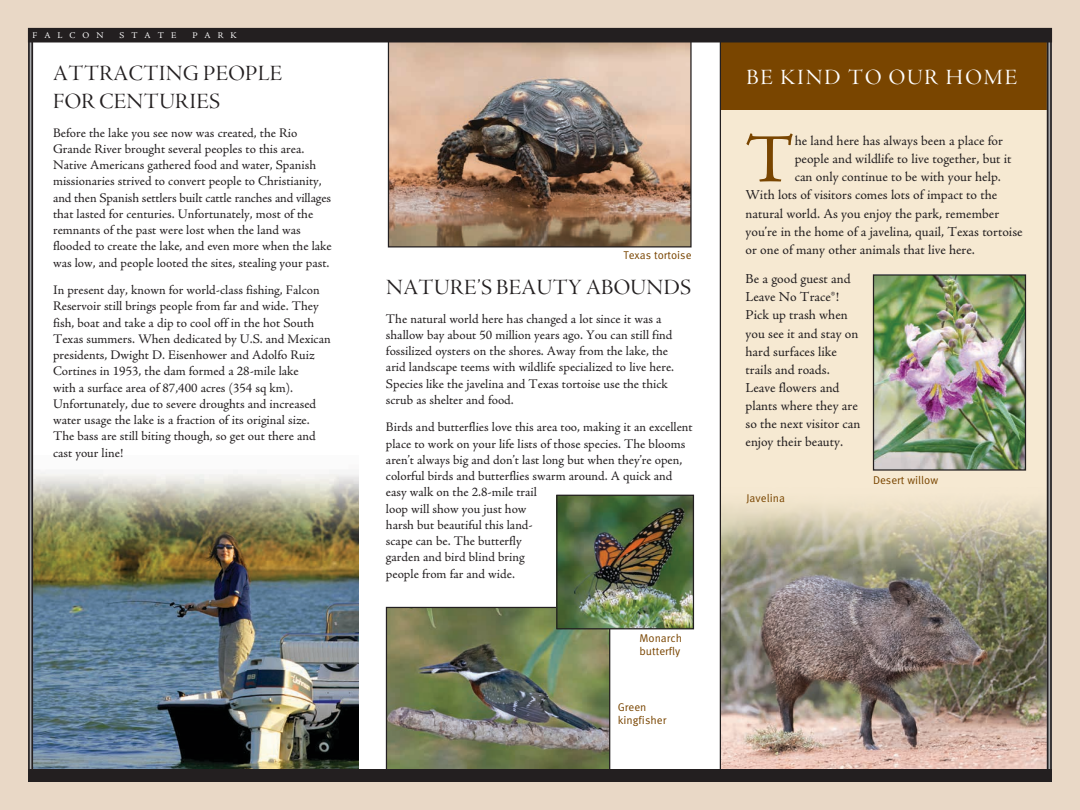
<style>
.page{position:relative;width:1080px;height:810px;background:#e9d8c6}
.page>*{position:absolute;margin:0;border:0;box-sizing:border-box;transform-origin:0 0}
.t1{font:69.12px "Adobe Jenson Pro";color:#794500}
.t2{font:22.5px/28.5px "Adobe Jenson Pro Disp";letter-spacing:.015em;color:#231f20}
.t3{font:22.5px "Adobe Jenson Pro Disp";letter-spacing:.08em;color:#fff}
.t4{font:13.75px/18.1px "Adobe Jenson Pro";color:#231f20}
.t5{font:13.12px/16.2px "Adobe Jenson Pro";color:#231f20}
.t6{font:11.25px/12.5px "Meta Pro Norm";color:#794500}
.t7{font:8.75px "Adobe Jenson Pro";letter-spacing:.8em;color:#fff}
</style>
<div class="page">
<img style="left:27px;top:27px;width:1026px;height:755px">
<img style="left:390px;top:42px;width:300px;height:204px">
<div style="left:388px;top:40px;width:304px;height:208px;border:1px solid #231f20"></div>
<img style="left:388px;top:609px;width:220px;height:160px">
<div style="left:386px;top:607px;width:224px;height:168px;border:1px solid #231f20"></div>
<div style="left:28px;top:28px;width:1024px;height:14px;background:#231f20"></div>
<div style="left:28px;top:769px;width:1024px;height:12px;background:#231f20"></div>
<hr style="left:720px;top:40px;width:1px;height:730px;background:#231f20">
<img style="left:558px;top:497px;width:134px;height:130px">
<div style="left:556px;top:495px;width:138px;height:134px;border:1px solid #231f20"></div>
<img style="left:875px;top:276px;width:149px;height:193px">
<div style="left:873px;top:274px;width:153px;height:197px;border:1px solid #231f20"></div>
<p class="t7" style="left:33px;top:30px;width:72px">FALCON</p>
<p class="t7" style="left:120px;top:30px;width:58px">STATE</p>
<p class="t7" style="left:192px;top:30px;width:46px">PARK</p>
<h2 class="t2" style="left:53px;top:59px;width:231px">ATTRACTING PEOPLE<br>FOR CENTURIES</h2>
<p class="t5" style="left:53px;top:125px;width:280px">Before the lake you see now was created, the Rio Grande River brought several peoples to this area.<br>Native Americans gathered food and water, Spanish missionaries strived to convert people to Christianity, and then Spanish settlers built cattle ranches and villages that lasted for centuries. Unfortunately, most of the remnants of the past were lost when the land was flooded to create the lake, and even more when the lake was low, and people looted the sites, stealing your past.</p>
<p class="t5" style="left:53px;top:282px;width:279px">In present day, known for world-class fishing, Falcon Reservoir still brings people from far and wide. They fish, boat and take a dip to cool off in the hot South Texas summers. When dedicated by U.S. and Mexican presidents, Dwight D. Eisenhower and Adolfo Ruiz Cortines in 1953, the dam formed a 28-mile lake<br>with a surface area of 87,400 acres (354 sq km).<br>Unfortunately, due to severe droughts and increased water usage the lake is a fraction of its original size.<br>The bass are still biting though, so get out there and cast your line!</p>
<p class="t6" style="left:624px;top:248px;width:70px">Texas tortoise</p>
<h2 class="t2" style="left:386px;top:274px;width:306px">NATURE’S BEAUTY ABOUNDS</h2>
<p class="t5" style="left:386px;top:311px;width:290px">The natural world here has changed a lot since it was a shallow bay about 50 million years ago. You can still find fossilized oysters on the shores. Away from the lake, the arid landscape teems with wildlife specialized to live here.<br>Species like the javelina and Texas tortoise use the thick scrub as shelter and food.</p>
<p class="t5" style="left:386px;top:419px;width:308px">Birds and butterflies love this area too, making it an excellent place to work on your life lists of those species. The blooms aren’t always big and don’t last long but when they’re open, colorful birds and butterflies swarm around. A quick and easy walk on the 2.8-mile trail<br>loop will show you just how<br>harsh but beautiful this land-<br>scape can be. The butterfly<br>garden and bird blind bring<br>people from far and wide.</p>
<p class="t6" style="left:639px;top:631px;width:44px">Monarch butterfly</p>
<p class="t6" style="left:618px;top:701px;width:50px">Green kingfisher</p>
<h2 class="t3" style="left:746px;top:64px;width:272px">BE KIND TO OUR HOME</h2>
<h1 class="t1" style="left:746px;top:121px;width:51px">T</h1>
<p class="t4" style="left:795px;top:132px;width:218px">he land here has always been a place for people and wildlife to live together, but it</p>
<p class="t4" style="left:746px;top:168px;width:279px;text-indent:49px">can only continue to be with your help.<br>With lots of visitors comes lots of impact to the natural world. As you enjoy the park, remember you’re in the home of a javelina, quail, Texas tortoise or one of many other animals that live here.</p>
<p class="t4" style="left:746px;top:270px;width:116px">Be a good guest and<br>Leave No Trace®!<br>Pick up trash when you see it and stay on hard surfaces like trails and roads.<br>Leave flowers and plants where they are so the next visitor can enjoy their beauty.</p>
<p class="t6" style="left:746px;top:491px;width:40px">Javelina</p>
<p class="t6" style="left:873px;top:473px;width:67px">Desert willow</p>
</div>
